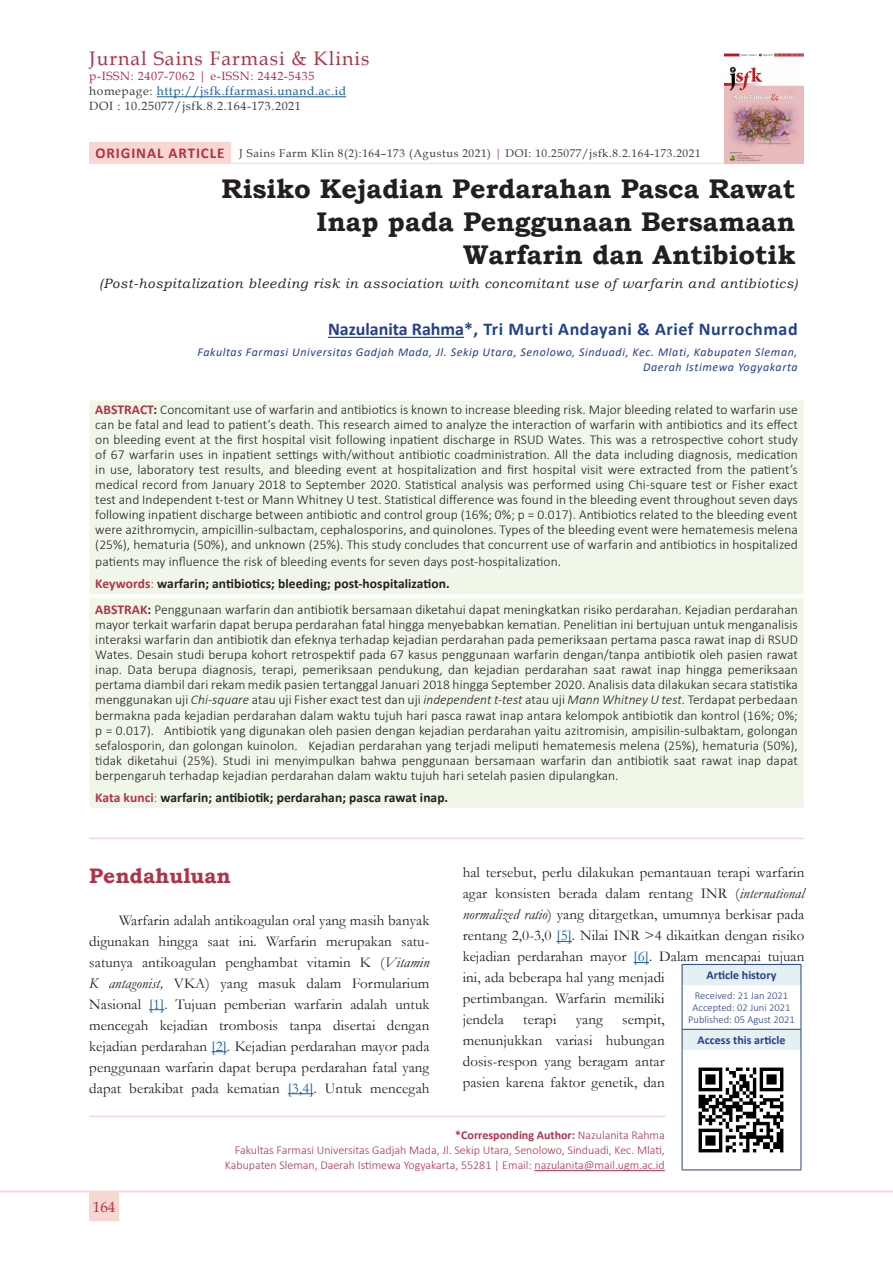
<style>
.page{position:relative;width:893px;height:1263px;background:#fff}
.page>*{position:absolute;margin:0;border:0;box-sizing:border-box;transform-origin:0 0}
.t1{font:700 27px "Bookman Old Style";color:#231f20}
.t2{font:700 21px "Bookman Old Style";color:#b23247}
.t3{font:19.5px "Book Antiqua";letter-spacing:.05em;color:#b23247}
.t4{font:700 18px "Calibri";letter-spacing:.03em;color:#23428e}
.t5{font:15px/21px "Garamond";letter-spacing:.005em;color:#231f20;text-align:justify}
.t6{font:15px "Book Antiqua";color:#b23247}
.t7{font:300 13.5px/15px "Calibri";letter-spacing:.005em;color:#231f20;text-align:justify}
.t8{font:700 13.5px "Calibri";letter-spacing:.005em;color:#231f20}
.t9{font:italic 13.5px "Bookman Old Style";letter-spacing:.05em;color:#231f20}
.t10{font:300 12px "Calibri";color:#b23247}
.t11{font:italic 12px "Calibri";letter-spacing:.05em;color:#253f8e}
.t12{font:12px/15px "Book Antiqua";letter-spacing:.05em;color:#3e3e3f}
.t13{font:700 12px "Calibri";color:#b23247}
.t14{font:700 12px "Calibri";color:#253f8e}
.t15{font:11.25px "Book Antiqua";letter-spacing:.05em;color:#3e3e3f}
.t16{font:300 10.5px "Calibri";color:#253f8e}
.s1{color:#b23247}
.s2{color:#175d9e}
.s3{font-family:"Calibri";font-weight:700;font-size:15px;color:#b23247}
.s4{color:#b84653}
.s5{color:#253f8e}
.s6{font-weight:700;color:#b23247}
.s7{font-weight:700}
.s8{font-weight:300;color:#b23247}
.s9{font-style:italic}
.s10{font-weight:300}
</style>
<div class="page">
<hr style="left:0;top:1191px;width:893px;height:1px;background:#f8d6d2">
<div style="left:89px;top:1191px;width:30px;height:30px;background:#f8d6d2"></div>
<hr style="left:157px;top:96px;width:189px;height:1px;background:#175d9e">
<img style="left:724px;top:53px;width:80px;height:110px">
<div style="left:89px;top:142px;width:142px;height:21px;background:#f8d6d2"></div>
<hr style="left:89px;top:163px;width:142px;height:1px;background:#f8d6d2">
<hr style="left:231px;top:163px;width:493px;height:1px;background:#f8d6d2">
<hr style="left:89px;top:1115px;width:576px;height:2px;background:#f8d6d2">
<svg style="left:149px;top:1009px;width:15px;height:1px"></svg>
<svg style="left:212px;top:1051px;width:15px;height:1px"></svg>
<svg style="left:288px;top:1093px;width:26px;height:1px"></svg>
<svg style="left:557px;top:941px;width:15px;height:1px"></svg>
<svg style="left:634px;top:962px;width:15px;height:1px"></svg>
<svg style="left:682px;top:964px;width:120px;height:206px"></svg>
<hr style="left:682px;top:1050px;width:1px;height:119px;background:#253f8e">
<hr style="left:801px;top:1050px;width:1px;height:119px;background:#253f8e">
<hr style="left:682px;top:1169px;width:119px;height:1px;background:#253f8e">
<img style="left:686px;top:1054px;width:110px;height:112px">
<div style="left:89px;top:401px;width:715px;height:193px;background:#f1f7e8"></div>
<hr style="left:328px;top:337px;width:136px;height:1px;background:#253f8e">
<div style="left:89px;top:598px;width:715px;height:210px;background:#f1f7e8"></div>
<hr style="left:534px;top:1170px;width:131px;height:1px;background:#b23247">
<hr style="left:89px;top:838px;width:715px;height:1px;background:#f8d6d2">
<h3 class="t3" style="left:89px;top:45px;width:281px">Jurnal Sains Farmasi &amp; Klinis</h3>
<p class="t12" style="left:89px;top:68px;width:258px"><span class="s1">p-ISSN: 2407-7062 | e-ISSN: 2442-5435 </span>homepage: <span class="s2">http://jsfk.ffarmasi.unand.ac.id<br></span>DOI : 10.25077/jsfk.8.2.164-173.2021</p>
<p class="t15" style="left:96px;top:145px;width:606px"><span class="s3">ORIGINAL ARTICLE</span> J Sains Farm Klin 8(2):164–173 (Agustus 2021) <span class="s4">|</span> DOI: 10.25077/jsfk.8.2.164-173.2021</p>
<p class="t1" style="left:222px;top:169px;width:575px">Risiko Kejadian Perdarahan Pasca Rawat</p>
<p class="t1" style="left:317px;top:202px;width:480px">Inap pada Penggunaan Bersamaan</p>
<p class="t1" style="left:463px;top:235px;width:334px">Warfarin dan Antibiotik</p>
<p class="t9" style="left:99px;top:274px;width:700px">(Post-hospitalization bleeding risk in association with concomitant use of warfarin and antibiotics)</p>
<p class="t4" style="left:328px;top:317px;width:471px"><span class="s5">Nazulanita Rahma</span>*, Tri Murti Andayani &amp; Arief Nurrochmad</p>
<p class="t11" style="left:197px;top:344px;width:602px">Fakultas Farmasi Universitas Gadjah Mada, Jl. Sekip Utara, Senolowo, Sinduadi, Kec. Mlati, Kabupaten Sleman,</p>
<p class="t11" style="left:643px;top:359px;width:156px">Daerah Istimewa Yogyakarta</p>
<p class="t7" style="left:95px;top:402px;width:704px"><span class="s6">ABSTRACT</span><span class="s7">:</span> Concomitant use of warfarin and antibiotics is known to increase bleeding risk. Major bleeding related to warfarin use can be fatal and lead to patient’s death. This research aimed to analyze the interaction of warfarin with antibiotics and its effect on bleeding event at the first hospital visit following inpatient discharge in RSUD Wates. This was a retrospective cohort study of 67 warfarin uses in inpatient settings with/without antibiotic coadministration. All the data including diagnosis, medication in use, laboratory test results, and bleeding event at hospitalization and first hospital visit were extracted from the patient’s medical record from January 2018 to September 2020. Statistical analysis was performed using Chi-square test or Fisher exact test and Independent t-test or Mann Whitney U test. Statistical difference was found in the bleeding event throughout seven days following inpatient discharge between antibiotic and control group (16%; 0%; p = 0.017). Antibiotics related to the bleeding event were azithromycin, ampicillin-sulbactam, cephalosporins, and quinolones. Types of the bleeding event were hematemesis melena (25%), hematuria (50%), and unknown (25%). This study concludes that concurrent use of warfarin and antibiotics in hospitalized</p>
<p class="t7" style="left:95px;top:554px;width:467px">patients may influence the risk of bleeding events for seven days post-hospitalization.</p>
<p class="t8" style="left:95px;top:574px;width:356px"><span class="s1">Keywords</span><span class="s8">:</span> warfarin; antibiotics; bleeding; post-hospitalization.</p>
<p class="t7" style="left:95px;top:602px;width:704px"><span class="s6">ABSTRAK</span><span class="s7">:</span> Penggunaan warfarin dan antibiotik bersamaan diketahui dapat meningkatkan risiko perdarahan. Kejadian perdarahan mayor terkait warfarin dapat berupa perdarahan fatal hingga menyebabkan kematian. Penelitian ini bertujuan untuk menganalisis interaksi warfarin dan antibiotik dan efeknya terhadap kejadian perdarahan pada pemeriksaan pertama pasca rawat inap di RSUD Wates. Desain studi berupa kohort retrospektif pada 67 kasus penggunaan warfarin dengan/tanpa antibiotik oleh pasien rawat inap. Data berupa diagnosis, terapi, pemeriksaan pendukung, dan kejadian perdarahan saat rawat inap hingga pemeriksaan pertama diambil dari rekam medik pasien tertanggal Januari 2018 hingga September 2020. Analisis data dilakukan secara statistika menggunakan uji <span class="s9">Chi-square</span> atau uji Fisher exact test dan uji <span class="s9">independent t-test</span> atau uji <span class="s9">Mann Whitney U test</span>. Terdapat perbedaan bermakna pada kejadian perdarahan dalam waktu tujuh hari pasca rawat inap antara kelompok antibiotik dan kontrol (16%; 0%; p = 0.017). Antibiotik yang digunakan oleh pasien dengan kejadian perdarahan yaitu azitromisin, ampisilin-sulbaktam, golongan sefalosporin, dan golongan kuinolon. Kejadian perdarahan yang terjadi meliputi hematemesis melena (25%), hematuria (50%), tidak diketahui (25%). Studi ini menyimpulkan bahwa penggunaan bersamaan warfarin dan antibiotik saat rawat inap dapat berpengaruh terhadap kejadian perdarahan dalam waktu tujuh hari setelah pasien dipulangkan.</p>
<p class="t8" style="left:95px;top:788px;width:354px"><span class="s1">Kata kunci</span><span class="s8">:</span> warfarin; antibiotik; perdarahan; pasca rawat inap.</p>
<p class="t2" style="left:89px;top:860px;width:143px">Pendahuluan</p>
<p class="t5" style="left:89px;top:909px;width:342px;text-indent:30px">Warfarin adalah antikoagulan oral yang masih banyak digunakan hingga saat ini. Warfarin merupakan satu&shy;satunya antikoagulan penghambat vitamin K (<span class="s9">Vitamin K antagonist,</span> VKA) yang masuk dalam Formularium Nasional <span class="s2">[1]</span>. Tujuan pemberian warfarin adalah untuk mencegah kejadian trombosis tanpa disertai dengan kejadian perdarahan <span class="s2">[2]</span>. Kejadian perdarahan mayor pada penggunaan warfarin dapat berupa perdarahan fatal yang dapat berakibat pada kematian <span class="s2">[3,4]</span>. Untuk mencegah</p>
<p class="t5" style="left:463px;top:862px;width:343px;text-align:left">hal tersebut, perlu dilakukan pemantauan terapi warfarin agar konsisten berada dalam rentang INR (<span class="s9">international normalized ratio</span>) yang ditargetkan, umumnya berkisar pada rentang 2,0-3,0 <span class="s2">[5]</span>. Nilai INR &gt;4 dikaitkan dengan risiko kejadian perdarahan mayor <span class="s2">[6]</span>. Dalam mencapai tujuan ini, ada beberapa hal yang menjadi<br>pertimbangan. Warfarin memiliki<br>jendela</p>
<p class="t14" style="left:707px;top:967px;width:71px">Article history</p>
<p class="t16" style="left:695px;top:989px;width:95px">Received: 21 Jan 2021</p>
<p class="t16" style="left:693px;top:1001px;width:99px">Accepted: 02 Juni 2021</p>
<p class="t16" style="left:688px;top:1013px;width:108px">Published: 05 Agust 2021</p>
<p class="t14" style="left:698px;top:1032px;width:89px">Access this article</p>
<p class="t5" style="left:463px;top:1009px;width:204px;text-indent:160px">sempit, menunjukkan variasi hubungan dosis-respon yang beragam antar pasien karena faktor genetik, dan</p>
<p class="t5" style="left:523px;top:1009px;width:35px">terapi</p>
<p class="t5" style="left:576px;top:1009px;width:28px">yang</p>
<p class="t6" style="left:93px;top:1196px;width:24px">164</p>
<p class="t13" style="left:455px;top:1127px;width:211px">*Corresponding Author: <span class="s10">Nazulanita Rahma</span></p>
<p class="t10" style="left:235px;top:1143px;width:431px">Fakultas Farmasi Universitas Gadjah Mada, Jl. Sekip Utara, Senolowo, Sinduadi, Kec. Mlati,</p>
<p class="t10" style="left:225px;top:1158px;width:441px">Kabupaten Sleman, Daerah Istimewa Yogyakarta, 55281 | Email: nazulanita@mail.ugm.ac.id</p>
</div>
